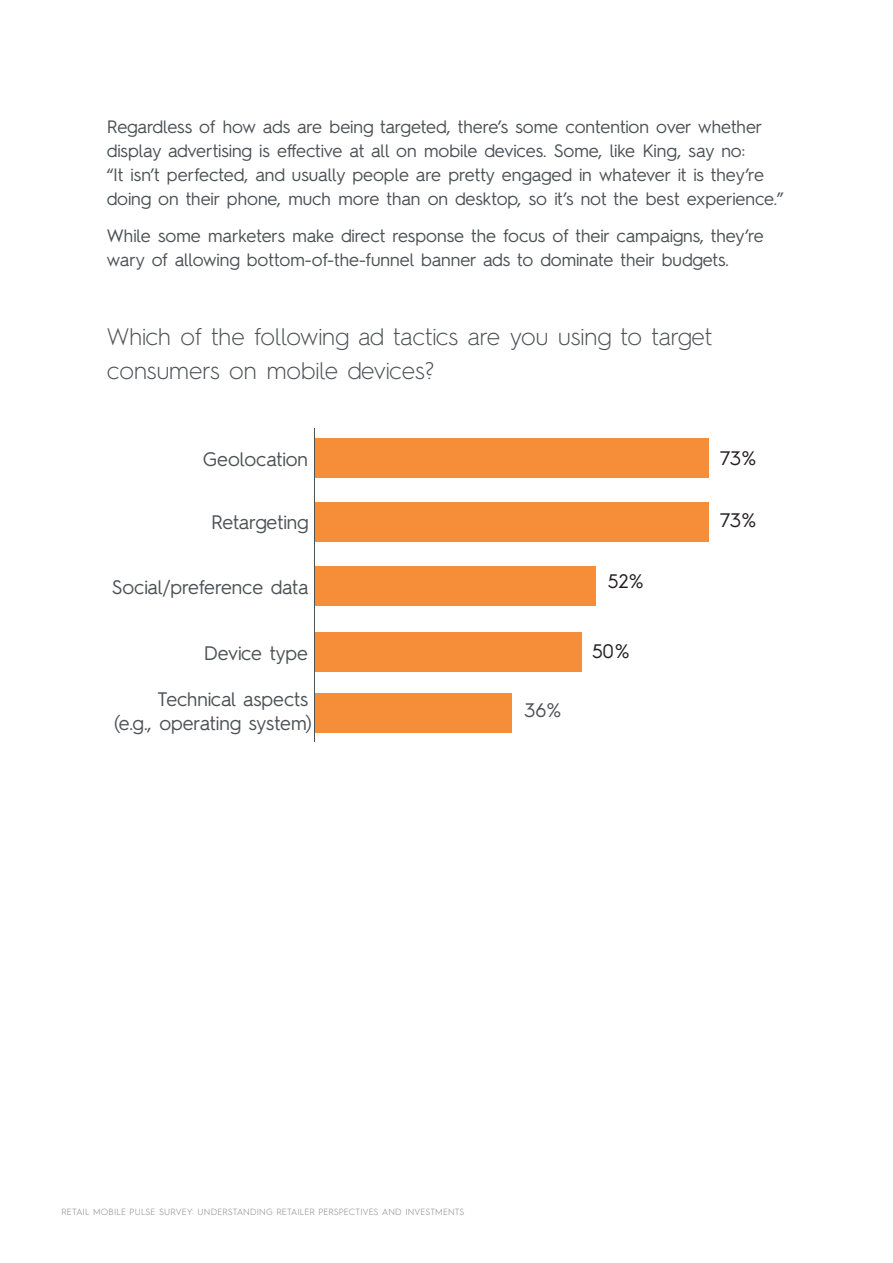
<style>
.page{position:relative;width:893px;height:1263px;background:#fff}
.page>*{position:absolute;margin:0;border:0;box-sizing:border-box;transform-origin:0 0}
.t1{font:300 24px/34.5px "Hurme Geometric Sans 2";color:#4d5255}
.t2{font:19.65px/23.5px "Hurme Geometric Sans 2";color:#4d5255;text-align:right}
.t3{font:19.65px "Hurme Geometric Sans 2";letter-spacing:-.015em;color:#231f20}
.t4{font:18px/24px "Hurme Geometric Sans 2";color:#4d5255}
.t5{font:300 9px "Hurme Geometric Sans 2";letter-spacing:.015em;color:#848588}
</style>
<div class="page">
<div style="left:315px;top:566px;width:281px;height:40px;background:#f68d38"></div>
<div style="left:315px;top:438px;width:394px;height:40px;background:#f68d38"></div>
<div style="left:315px;top:502px;width:394px;height:40px;background:#f68d38"></div>
<div style="left:315px;top:632px;width:267px;height:40px;background:#f68d38"></div>
<div style="left:315px;top:693px;width:197px;height:40px;background:#f68d38"></div>
<hr style="left:314px;top:428px;width:1px;height:314px;background:#4d5255">
<p class="t4" style="left:107px;top:113px;width:678px">Regardless of how ads are being targeted, there’s some contention over whether display advertising is effective at all on mobile devices. Some, like King, say no:<br>“It isn’t perfected, and usually people are pretty engaged in whatever it is they’re doing on their phone, much more than on desktop, so it’s not the best experience.”</p>
<p class="t4" style="left:107px;top:222px;width:658px">While some marketers make direct response the focus of their campaigns, they’re wary of allowing bottom-of-the-funnel banner ads to dominate their budgets.</p>
<p class="t1" style="left:107px;top:318px;width:607px">Which of the following ad tactics are you using to target consumers on mobile devices?</p>
<p class="t2" style="left:203px;top:446px;width:107px">Geolocation</p>
<p class="t3" style="left:720px;top:444px;width:38px">73%</p>
<p class="t2" style="left:211px;top:509px;width:99px">Retargeting</p>
<p class="t3" style="left:720px;top:506px;width:38px">73%</p>
<p class="t2" style="left:112px;top:574px;width:198px">Social/preference data</p>
<p class="t3" style="left:608px;top:568px;width:37px">52%</p>
<p class="t2" style="left:204px;top:640px;width:106px">Device type</p>
<p class="t3" style="left:592px;top:637px;width:39px">50%</p>
<p class="t2" style="left:114px;top:686px;width:199px">Technical aspects<br>(e.g., operating system)</p>
<p class="t2" style="left:524px;top:697px;width:38px">36%</p>
<p class="t5" style="left:61px;top:1206px;width:404px">RETAIL MOBILE PULSE SURVEY: UNDERSTANDING RETAILER PERSPECTIVES AND INVESTMENTS</p>
</div>
